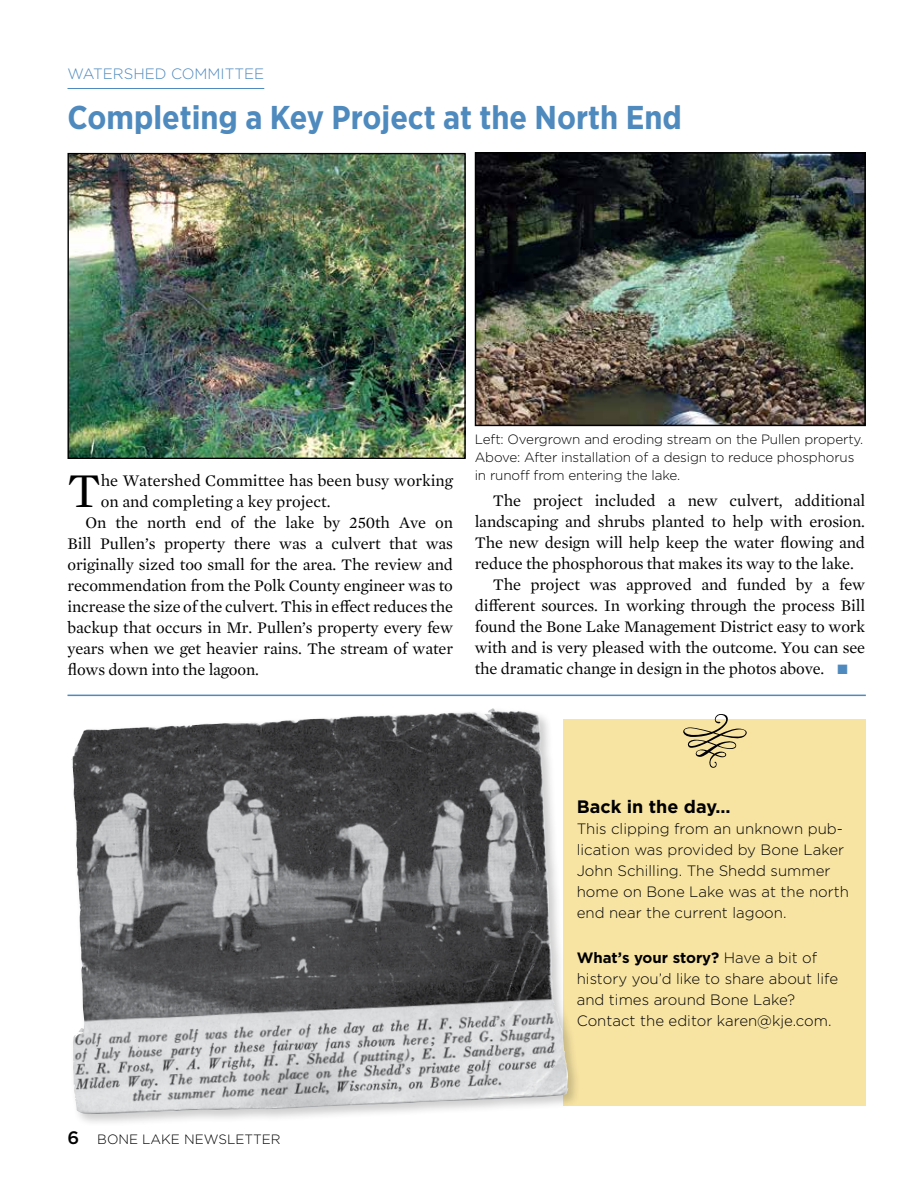
<style>
.page{position:relative;width:918px;height:1188px;background:#fff}
.page>*{position:absolute;margin:0;border:0;box-sizing:border-box;transform-origin:0 0}
.t1{font:49.5px "Mercury Text G1";color:#000}
.t2{font:700 33px "Gotham Narrow";color:#4f8abe}
.t3{font:700 18px "Gotham";color:#000}
.t4{font:16.5px "Mercury Text G1";letter-spacing:-.01em;color:#000}
.t5{font:300 15px/21px "Gotham";color:#000}
.t6{font:300 15px "Gotham";color:#4f8abe}
.t7{font:300 13.5px/18px "Gotham";letter-spacing:-.01em;color:#000}
.s1{color:#4f8abe}
.s2{font-weight:500;font-size:18px}
.s3{font-weight:700}
</style>
<div class="page">
<hr style="left:68px;top:88px;width:196px;height:1px;background:#4f8abe">
<div style="left:563px;top:719px;width:303px;height:387px;background:#f7e4a3"></div>
<img style="left:69px;top:155px;width:395px;height:302px">
<div style="left:67px;top:153px;width:399px;height:306px;border:1px solid #000"></div>
<img style="left:478px;top:155px;width:385px;height:268px">
<div style="left:475px;top:152px;width:391px;height:274px;border:2px solid #000"></div>
<hr style="left:68px;top:695px;width:798px;height:1px;background:#4f8abe">
<svg style="left:683px;top:714px;width:64px;height:54px"></svg>
<div style="left:69px;top:705px;width:512px;height:422px;background:#000;opacity:.2"></div>
<img style="left:72px;top:708px;width:420px;height:303px">
<p class="t6" style="left:68px;top:65px;width:198px">WATERSHED COMM ITTEE</p>
<h2 class="t2" style="left:68px;top:96px;width:616px">Completing a Key Project at the North End</h2>
<h1 class="t1" style="left:68px;top:455px;width:35px">T</h1>
<p class="t4" style="left:101px;top:469px;width:354px">he Watershed Committee has been busy working</p>
<p class="t4" style="left:101px;top:490px;width:231px">on and completing a key project.</p>
<p class="t4" style="left:85px;top:511px;width:369px">On the north end of the lake by 250th Ave on</p>
<p class="t4" style="left:67px;top:532px;width:387px">Bill Pullen’s property there was a culvert that was</p>
<p class="t4" style="left:67px;top:553px;width:387px">originally sized too small for the area. The review and</p>
<p class="t4" style="left:67px;top:574px;width:387px">recommendation from the Polk County engineer was to</p>
<p class="t4" style="left:67px;top:595px;width:387px">increase the size of the culvert. This in effect reduces the</p>
<p class="t4" style="left:67px;top:616px;width:387px">backup that occurs in Mr. Pullen’s property every few</p>
<p class="t4" style="left:67px;top:637px;width:387px">years when we get heavier rains. The stream of water</p>
<p class="t4" style="left:67px;top:658px;width:193px">flows down into the lagoon.</p>
<p class="t7" style="left:475px;top:430px;width:390px">Left: Overgrown and eroding stream on the Pullen property.<br>Above: After installation of a design to reduce phosphorus in runoff from entering the lake.</p>
<p class="t4" style="left:493px;top:489px;width:374px">The project included a new culvert, additional</p>
<p class="t4" style="left:475px;top:510px;width:392px">landscaping and shrubs planted to help with erosion.</p>
<p class="t4" style="left:475px;top:531px;width:392px">The new design will help keep the water flowing and</p>
<p class="t4" style="left:475px;top:552px;width:381px">reduce the phosphorous that makes its way to the lake.</p>
<p class="t4" style="left:493px;top:573px;width:374px">The project was approved and funded by a few</p>
<p class="t4" style="left:475px;top:594px;width:392px">different sources. In working through the process Bill</p>
<p class="t4" style="left:475px;top:615px;width:392px">found the Bone Lake Management District easy to work</p>
<p class="t4" style="left:475px;top:636px;width:392px">with and is very pleased with the outcome. You can see</p>
<p class="t4" style="left:475px;top:657px;width:375px">the dramatic change in design in the photos above. <span class="s1">■</span></p>
<p class="t7" style="left:68px;top:1130px;width:215px"><span class="s2">6</span> BONE LAKE NEWSLETTER</p>
<p class="t3" style="left:577px;top:795px;width:155px">Back in the day…</p>
<p class="t5" style="left:577px;top:818px;width:274px">This clipping from an unknown pub&shy;lication was provided by Bone Laker<br>John Schilling. The Shedd summer home on Bone Lake was at the north end near the current lagoon.</p>
<p class="t5" style="left:577px;top:947px;width:263px"><span class="s3">What’s your story?</span> Have a bit of history you’d like to share about life and times around Bone Lake?<br>Contact the editor karen@kje.com.</p>
</div>
